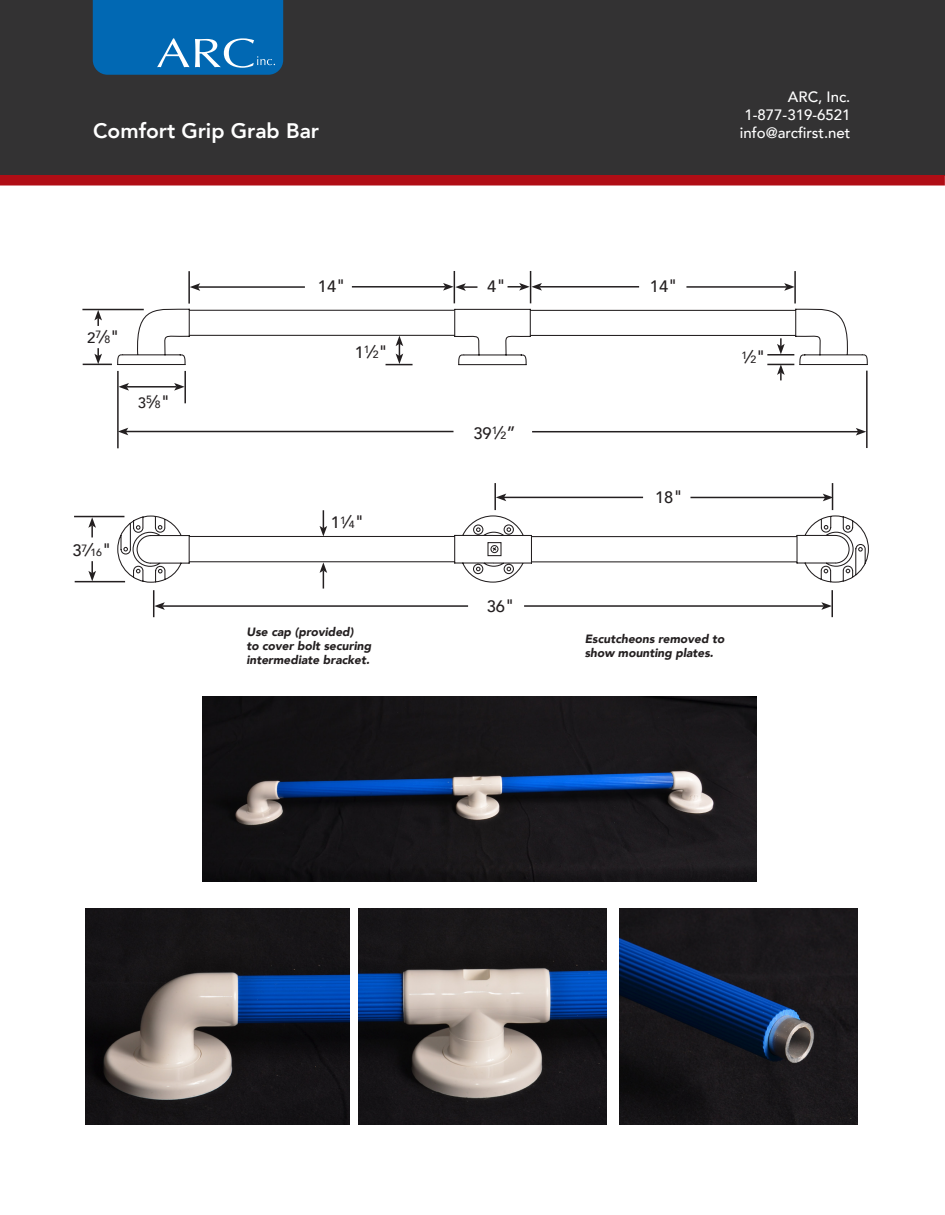
<style>
.page{position:relative;width:945px;height:1215px;background:#fff}
.page>*{position:absolute;margin:0;border:0;box-sizing:border-box;transform-origin:0 0}
.t1{font:800 21px "Avenir";color:#fff}
.t2{font:500 16.5px "Avenir";color:#231f20}
.t3{font:500 15px/18px "Avenir";color:#fff;text-align:right}
.t4{font:italic 900 12px/14.4px "Avenir";color:#231f20}
.t5{font:500 10.5px "Avenir";color:#231f20}
.s1{font-size:18px}
.s2{font-size:15px}
.s3{font-size:16.5px}
.s4{font-size:10.5px}
</style>
<div class="page">
<div style="left:0;top:0;width:945px;height:175px;background:#333233"></div>
<div style="left:0;top:175px;width:945px;height:11px;background:#b00d15"></div>
<svg style="left:93px;top:0;width:190px;height:75px;background:#0e6fb5"></svg>
<img style="left:202px;top:697px;width:555px;height:184px">
<img style="left:86px;top:908px;width:263px;height:216px">
<img style="left:358px;top:908px;width:249px;height:216px">
<img style="left:620px;top:908px;width:238px;height:216px">
<svg style="left:116px;top:302px;width:752px;height:64px"></svg>
<svg style="left:117px;top:515px;width:752px;height:68px"></svg>
<hr style="left:540px;top:286px;width:99px;height:2px;background:#231f20">
<hr style="left:198px;top:286px;width:107px;height:2px;background:#231f20">
<svg style="left:190px;top:283px;width:10px;height:8px"></svg>
<svg style="left:508px;top:283px;width:34px;height:8px"></svg>
<hr style="left:352px;top:286px;width:93px;height:2px;background:#231f20">
<svg style="left:443px;top:283px;width:34px;height:8px"></svg>
<hr style="left:126px;top:431px;width:328px;height:1px;background:#231f20">
<svg style="left:119px;top:428px;width:9px;height:7px"></svg>
<hr style="left:532px;top:431px;width:326px;height:1px;background:#231f20">
<svg style="left:856px;top:428px;width:10px;height:8px"></svg>
<hr style="left:686px;top:286px;width:101px;height:2px;background:#231f20">
<svg style="left:784px;top:283px;width:10px;height:8px"></svg>
<hr style="left:530px;top:271px;width:1px;height:32px;background:#231f20">
<hr style="left:188px;top:271px;width:2px;height:33px;background:#231f20">
<hr style="left:454px;top:271px;width:1px;height:32px;background:#231f20">
<hr style="left:794px;top:271px;width:2px;height:32px;background:#231f20">
<hr style="left:127px;top:386px;width:49px;height:2px;background:#231f20">
<svg style="left:119px;top:383px;width:10px;height:8px"></svg>
<svg style="left:174px;top:383px;width:10px;height:8px"></svg>
<hr style="left:117px;top:371px;width:2px;height:77px;background:#231f20">
<hr style="left:82px;top:309px;width:62px;height:1px;background:#231f20">
<hr style="left:866px;top:371px;width:2px;height:77px;background:#231f20">
<hr style="left:184px;top:371px;width:2px;height:32px;background:#231f20">
<svg style="left:777px;top:338px;width:8px;height:16px"></svg>
<svg style="left:94px;top:310px;width:8px;height:16px"></svg>
<svg style="left:83px;top:348px;width:29px;height:17px"></svg>
<svg style="left:386px;top:336px;width:27px;height:29px"></svg>
<svg style="left:767px;top:364px;width:27px;height:16px"></svg>
<hr style="left:767px;top:354px;width:27px;height:2px;background:#231f20">
<hr style="left:162px;top:605px;width:306px;height:2px;background:#231f20">
<hr style="left:524px;top:605px;width:300px;height:2px;background:#231f20">
<svg style="left:821px;top:602px;width:10px;height:8px"></svg>
<hr style="left:690px;top:497px;width:135px;height:1px;background:#231f20">
<hr style="left:504px;top:497px;width:139px;height:1px;background:#231f20">
<svg style="left:496px;top:494px;width:10px;height:7px"></svg>
<svg style="left:153px;top:590px;width:12px;height:27px"></svg>
<hr style="left:494px;top:483px;width:2px;height:27px;background:#231f20">
<svg style="left:823px;top:483px;width:10px;height:27px"></svg>
<hr style="left:831px;top:590px;width:2px;height:27px;background:#231f20">
<hr style="left:74px;top:516px;width:50px;height:1px;background:#231f20">
<hr style="left:75px;top:581px;width:50px;height:1px;background:#231f20">
<svg style="left:320px;top:510px;width:7px;height:26px"></svg>
<svg style="left:320px;top:562px;width:7px;height:27px"></svg>
<svg style="left:88px;top:517px;width:8px;height:20px"></svg>
<svg style="left:88px;top:561px;width:8px;height:20px"></svg>
<h1 class="t1" style="left:93px;top:114px;width:227px">Comfort Grip Grab Bar</h1>
<h2 class="t2" style="left:318px;top:272px;width:29px">14<span class="s1">"</span></h2>
<h2 class="t2" style="left:487px;top:272px;width:20px">4<span class="s1">"</span></h2>
<h2 class="t2" style="left:650px;top:272px;width:29px">14<span class="s1">"</span></h2>
<p class="t3" style="left:740px;top:87px;width:112px">ARC, Inc.<br>1-877-319-6521 info@arcfirst.net</p>
<p class="t5" style="left:87px;top:328px;width:34px"><span class="s2">2</span>7<span class="s1">⁄</span>8<span class="s1">"</span></p>
<p class="t5" style="left:138px;top:393px;width:34px"><span class="s2">3</span>5<span class="s1">⁄</span>8<span class="s1">"</span></p>
<p class="t5" style="left:72px;top:543px;width:41px"><span class="s3">3</span>7<span class="s1">⁄</span>16<span class="s1">"</span></p>
<p class="t5" style="left:355px;top:343px;width:35px"><span class="s3">1</span>1<span class="s1">⁄</span>2<span class="s1">"</span></p>
<p class="t5" style="left:742px;top:348px;width:26px">1<span class="s1">⁄</span>2<span class="s1">"</span></p>
<p class="t5" style="left:331px;top:513px;width:35px"><span class="s3">1</span>1<span class="s1">⁄</span>4<span class="s1">"</span></p>
<p class="t4" style="left:246px;top:624px;width:126px">Use cap (provided)<br>to cover bolt securing intermediate bracket.</p>
<h2 class="t2" style="left:473px;top:419px;width:44px">39<sup>1</sup><span class="s1">⁄</span><span class="s4">2</span><span class="s1">”</span></h2>
<h2 class="t2" style="left:487px;top:592px;width:29px">36<span class="s1">"</span></h2>
<h2 class="t2" style="left:655px;top:483px;width:29px">18<span class="s1">"</span></h2>
<p class="t4" style="left:585px;top:631px;width:141px">Escutcheons removed to show mounting plates.</p>
</div>
